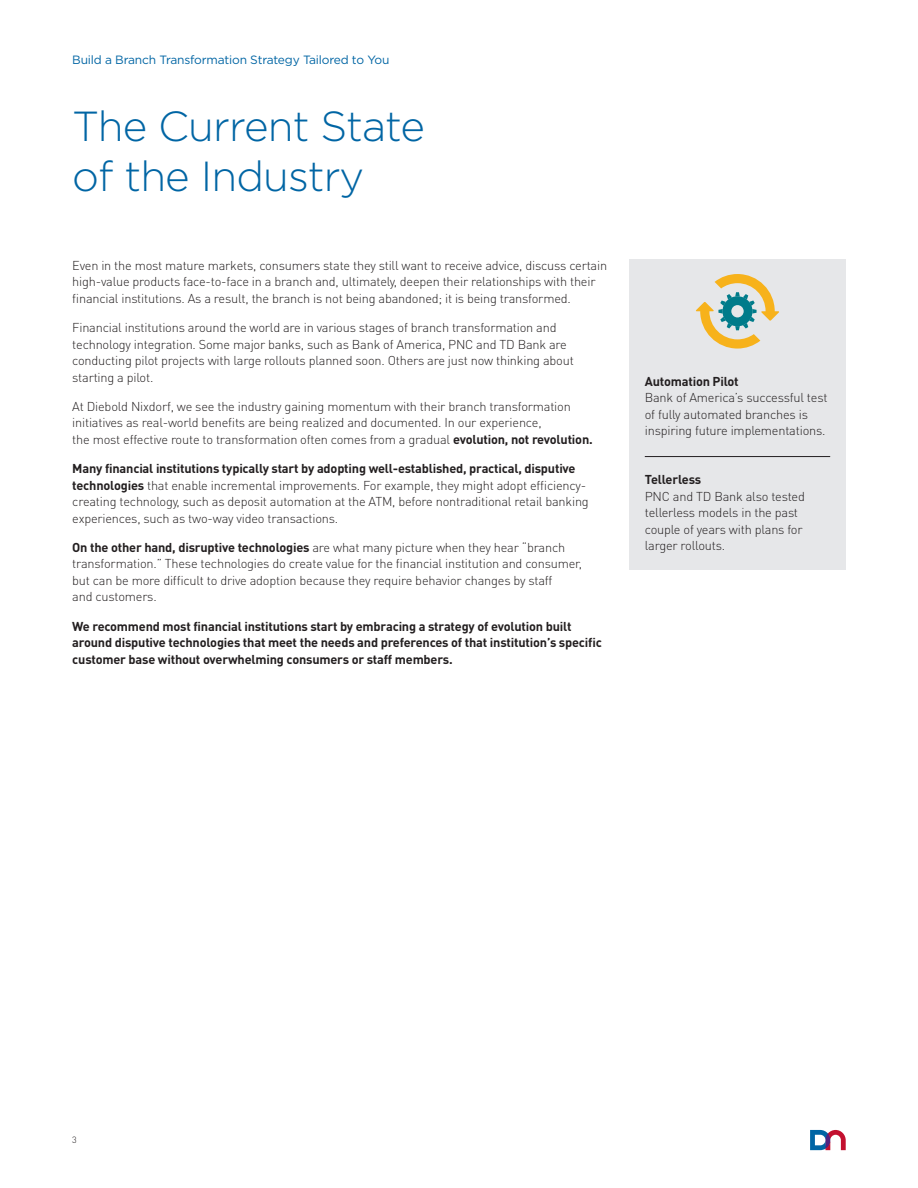
<style>
.page{position:relative;width:918px;height:1188px;background:#fff}
.page>*{position:absolute;margin:0;border:0;box-sizing:border-box;transform-origin:0 0}
.H1___Large_blue_head{font:300 42px/49.5px "Gotham";letter-spacing:-.02em;color:#0065a4}
.BC1___Main_body_copy{font:300 12.75px/16.5px "DIN Pro";letter-spacing:-.015em;color:#231f20}
.BC1___Main_body_copy-2{font:700 12.75px/16.5px "DIN Pro";letter-spacing:-.015em;color:#231f20}
.H4___Black_body_subh{font:700 12.75px "DIN Pro";letter-spacing:-.015em;color:#231f20}
.H5___Blue_headline{font:12px "Gotham";letter-spacing:-.015em;color:#0065a4}
.t1{font:300 9px "DIN Pro";color:#231f20}
.s1{font-weight:700}
</style>
<div class="page">
<svg style="left:810px;top:1130px;width:36px;height:20px"></svg>
<div style="left:629px;top:259px;width:217px;height:311px;background:#e6e7e9"></div>
<hr style="left:645px;top:456px;width:185px;height:1px;background:#231f20">
<svg style="left:696px;top:274px;width:83px;height:75px"></svg>
<p class="H5___Blue_headline" style="left:72px;top:52px;width:319px">Build a Branch Transformation Strategy Tailored to You</p>
<p class="H1___Large_blue_head" style="left:72px;top:101px;width:354px">The Current State of the Industry</p>
<p class="BC1___Main_body_copy" style="left:72px;top:256px;width:536px">Even in the most mature markets, consumers state they still want to receive advice, discuss certain high-value products face-to-face in a branch and, ultimately, deepen their relationships with their financial institutions. As a result, the branch is not being abandoned; it is being transformed.</p>
<p class="BC1___Main_body_copy" style="left:72px;top:319px;width:503px">Financial institutions around the world are in various stages of branch transformation and technology integration. Some major banks, such as Bank of America, PNC and TD Bank are conducting pilot projects with large rollouts planned soon. Others are just now thinking about starting a pilot.</p>
<p class="BC1___Main_body_copy" style="left:72px;top:397px;width:522px">At Diebold Nixdorf, we see the industry gaining momentum with their branch transformation initiatives as real-world benefits are being realized and documented. In our experience,<br>the most effective route to transformation often comes from a gradual <span class="s1">evolution, not revolution.</span></p>
<p class="BC1___Main_body_copy" style="left:72px;top:460px;width:518px"><span class="s1">Many financial institutions typically start by adopting well-established, practical, disputive technologies</span> that enable incremental improvements. For example, they might adopt efficiency&shy;creating technology, such as deposit automation at the ATM, before nontraditional retail banking experiences, such as two-way video transactions.</p>
<p class="BC1___Main_body_copy" style="left:72px;top:538px;width:511px"><span class="s1">On the other hand, disruptive technologies</span> are what many picture when they hear “branch transformation.” These technologies do create value for the financial institution and consumer, but can be more difficult to drive adoption because they require behavior changes by staff<br>and customers.</p>
<p class="BC1___Main_body_copy-2" style="left:72px;top:617px;width:531px">We recommend most financial institutions start by embracing a strategy of evolution built around disputive technologies that meet the needs and preferences of that institution’s specific customer base without overwhelming consumers or staff members.</p>
<p class="H4___Black_body_subh" style="left:645px;top:371px;width:95px">Automation Pilot</p>
<p class="BC1___Main_body_copy" style="left:645px;top:389px;width:184px">Bank of America’s successful test of fully automated branches is inspiring future implementations.</p>
<p class="H4___Black_body_subh" style="left:645px;top:470px;width:58px">Tellerless</p>
<p class="BC1___Main_body_copy" style="left:645px;top:488px;width:162px">PNC and TD Bank also tested tellerless models in the past couple of years with plans for larger rollouts.</p>
<p class="t1" style="left:72px;top:1133px;width:6px">3</p>
</div>
